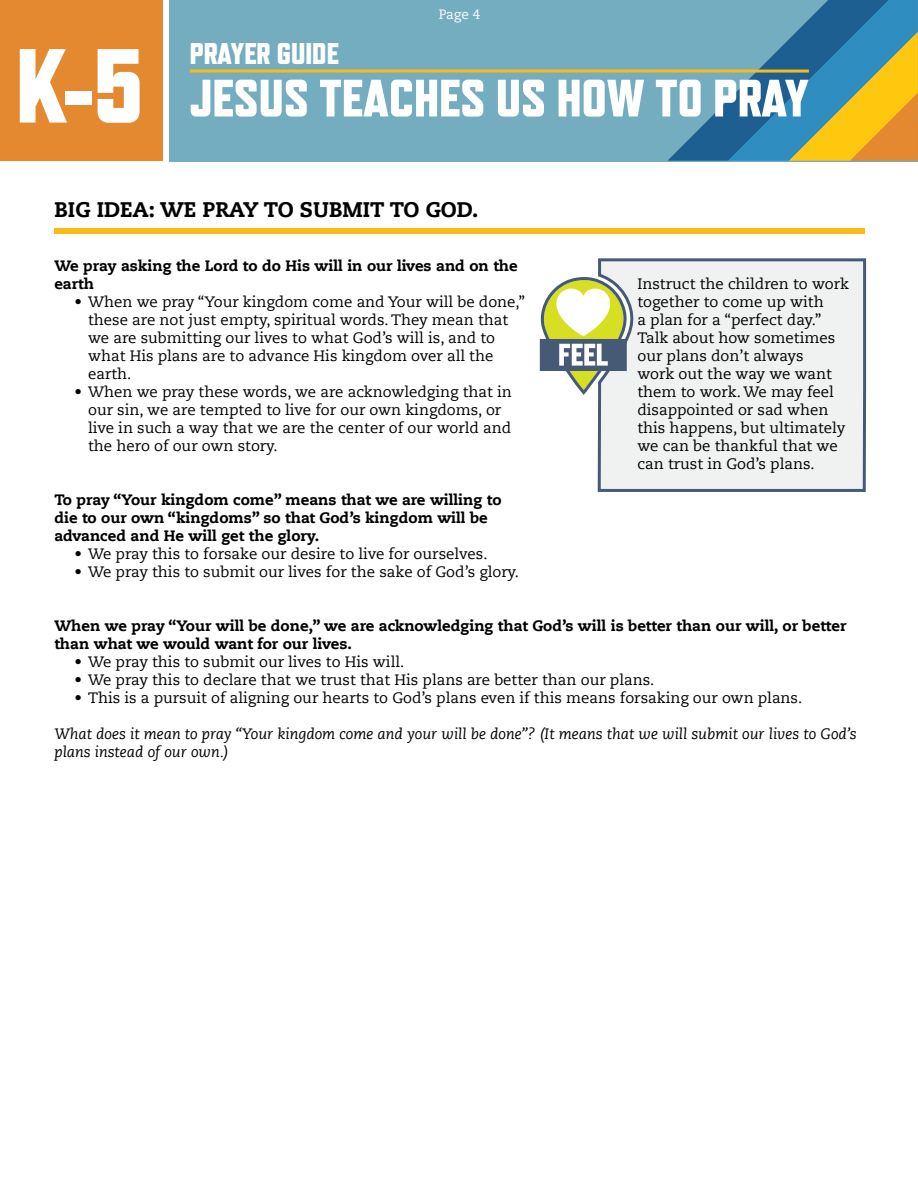
<style>
.page{position:relative;width:918px;height:1188px;background:#fff}
.page>*{position:absolute;margin:0;border:0;box-sizing:border-box;transform-origin:0 0}
.t1{font:800 52.5px "Refrigerator Deluxe";color:#fff}
.t2{font:800 30px "Refrigerator Deluxe";color:#fff}
.t3{font:800 21px "Caecilia LT Std";color:#000}
.t4{font:15px/18px "Caecilia LT Std";color:#000}
.t5{font:800 15px/18px "Caecilia LT Std";color:#000}
.t6{font:italic 15px/18px "Caecilia LT Std";color:#000}
.t7{font:13.5px "Caecilia LT Std";color:#fff}
.s1{font-size:105px}
</style>
<div class="page">
<div style="left:0;top:0;width:163px;height:161px;background:#e4892f"></div>
<div style="left:169px;top:0;width:749px;height:162px;background:#74acc0"></div>
<svg style="left:667px;top:0;width:251px;height:161px"></svg>
<hr style="left:190px;top:70px;width:619px;height:3px;background:#fdba16">
<div style="left:597px;top:258px;width:270px;height:234px;background:#f0f1f1"></div>
<svg style="left:540px;top:277px;width:87px;height:118px"></svg>
<div style="left:54px;top:229px;width:810px;height:5px;background:#fdba16"></div>
<p class="t7" style="left:439px;top:7px;width:43px">Page 4</p>
<h2 class="t2" style="left:190px;top:36px;width:151px">PRAYER GUIDE</h2>
<h1 class="t1" style="left:16px;top:67px;width:795px"><span class="s1">K-5</span> JESUS TEACHES US HOW TO PRAY</h1>
<h3 class="t3" style="left:54px;top:197px;width:425px">BIG IDEA: WE PRAY TO SUBMIT TO GOD.</h3>
<p class="t5" style="left:54px;top:257px;width:465px">We pray asking the Lord to do His will in our lives and on the earth</p>
<p class="t4" style="left:88px;top:293px;width:438px;text-indent:-14px">• When we pray “Your kingdom come and Your will be done,” these are not just empty, spiritual words. They mean that we are submitting our lives to what God’s will is, and to what His plans are to advance His kingdom over all the earth.</p>
<p class="t4" style="left:88px;top:383px;width:425px;text-indent:-14px">• When we pray these words, we are acknowledging that in our sin, we are tempted to live for our own kingdoms, or live in such a way that we are the center of our world and the hero of our own story.</p>
<p class="t5" style="left:54px;top:491px;width:449px">To pray “Your kingdom come” means that we are willing to die to our own “kingdoms” so that God’s kingdom will be advanced and He will get the glory.</p>
<p class="t4" style="left:75px;top:545px;width:415px">• We pray this to forsake our desire to live for ourselves.</p>
<p class="t4" style="left:75px;top:563px;width:446px">• We pray this to submit our lives for the sake of God’s glory.</p>
<p class="t5" style="left:54px;top:617px;width:794px">When we pray “Your will be done,” we are acknowledging that God’s will is better than our will, or better than what we would want for our lives.</p>
<p class="t4" style="left:75px;top:653px;width:331px">• We pray this to submit our lives to His will.</p>
<p class="t4" style="left:75px;top:671px;width:581px">• We pray this to declare that we trust that His plans are better than our plans.</p>
<p class="t4" style="left:75px;top:689px;width:729px">• This is a pursuit of aligning our hearts to God’s plans even if this means forsaking our own plans.</p>
<p class="t6" style="left:54px;top:725px;width:804px">What does it mean to pray “Your kingdom come and your will be done”? (It means that we will submit our lives to God’s plans instead of our own.)</p>
<p class="t4" style="left:637px;top:275px;width:213px">Instruct the children to work together to come up with<br>a plan for a “perfect day.”<br>Talk about how sometimes our plans don’t always<br>work out the way we want them to work. We may feel disappointed or sad when this happens, but ultimately we can be thankful that we can trust in God’s plans.</p>
</div>
